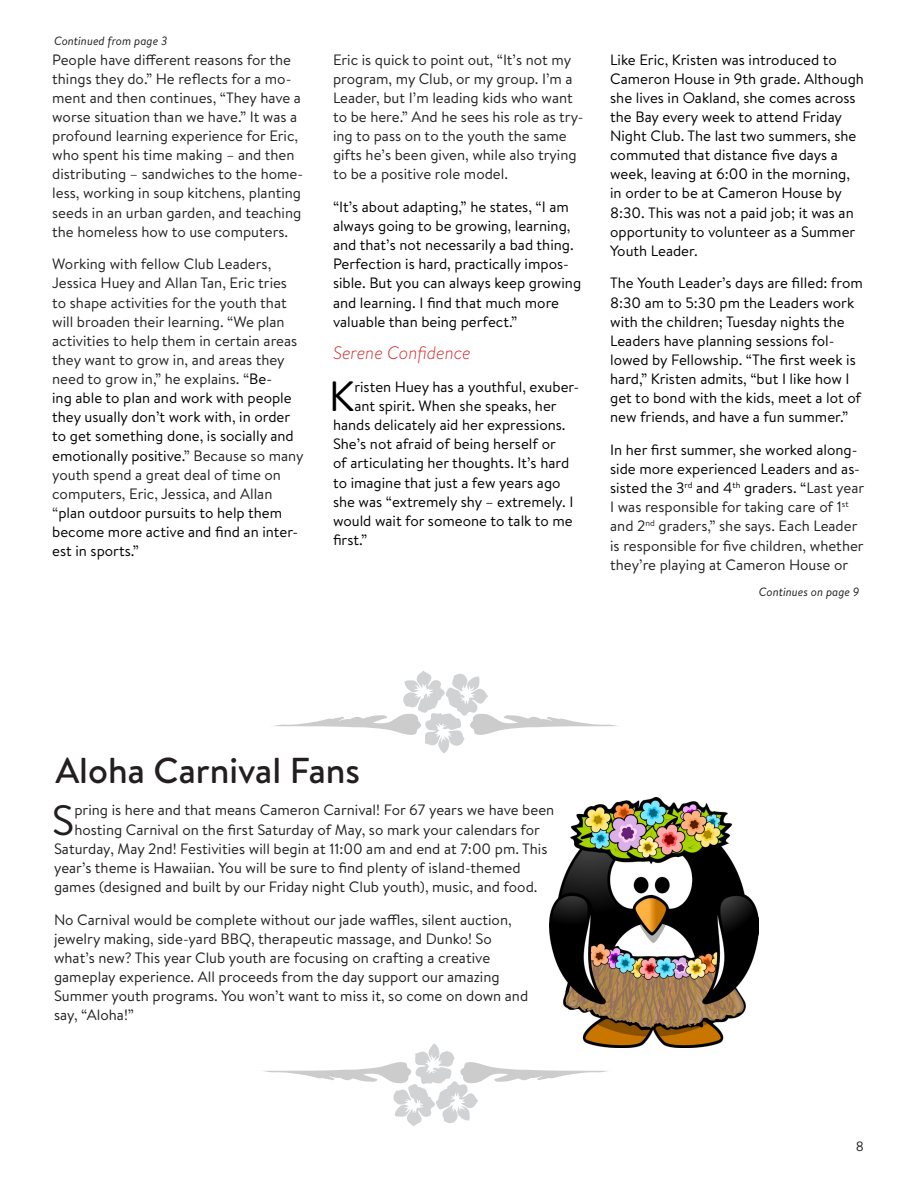
<style>
.page{position:relative;width:918px;height:1188px;background:#fff}
.page>*{position:absolute;margin:0;border:0;box-sizing:border-box;transform-origin:0 0}
.t1{font:42.3px "Brandon Text";color:#000}
.t2{font:42.3px "Brandon Text";color:#231f20}
.t3{font:500 36px "Brandon Text";color:#231f20}
.t4{font:italic 300 18px "Brandon Text";color:#d1282d}
.t5{font:15px/19.2px "Brandon Text";color:#222}
.t6{font:15px/19.2px "Brandon Text";color:#000}
.t7{font:15px/19px "Brandon Text";color:#231f20}
.t8{font:13.5px "Brandon Text";color:#231f20}
.t9{font:italic 12px "Brandon Text";color:#231f20}
.s1{color:#000}
</style>
<div class="page">
<img style="left:550px;top:797px;width:208px;height:250px">
<svg style="left:274px;top:670px;width:343px;height:83px"></svg>
<svg style="left:264px;top:1044px;width:348px;height:83px"></svg>
<p class="t9" style="left:54px;top:33px;width:115px">Continued from page 3</p>
<p class="t5" style="left:52px;top:49px;width:253px">People have different reasons for the things they do.” He reflects for a mo&shy;ment and then continues, “They have a worse situation than we have.” It was a profound learning experience for Eric, who spent his time making – and then distributing – sandwiches to the home&shy;less, working in soup kitchens, planting seeds in an urban garden, and teaching the homeless how to use computers.</p>
<p class="t5" style="left:52px;top:254px;width:253px">Working with fellow Club Leaders, Jessica Huey and Allan Tan, Eric tries to shape activities for the youth that will broaden their learning. “We plan activities to help them in certain areas they want to grow in, and areas they need to grow in,” he explains. “<span class="s1">Be-<br>ing able to plan and work with people they usually don’t work with, in order to get something done, is socially and emotionally positive.</span>” Because so many youth spend a great deal of time on computers, Eric, Jessica, and Allan “<span class="s1">plan outdoor pursuits to help them become more active and find an inter&shy;est in sports.”</span></p>
<p class="t5" style="left:333px;top:49px;width:252px">Eric is quick to point out, “It’s not my program, my Club, or my group. I’m a Leader, but I’m leading kids who want to be here.” And he sees his role as try&shy;ing to pass on to the youth the same gifts he’s been given, while also trying to be a positive role model.</p>
<p class="t6" style="left:333px;top:197px;width:250px">“It’s about adapting,” he states, “I am always going to be growing, learning, and that’s not necessarily a bad thing.<br>Perfection is hard, practically impos&shy;sible. But you can always keep growing and learning. I find that much more valuable than being perfect.”</p>
<p class="t4" style="left:333px;top:341px;width:139px">Serene Confidence</p>
<h1 class="t1" style="left:329px;top:367px;width:27px">K</h1>
<p class="t6" style="left:354px;top:377px;width:226px">risten Huey has a youthful, exuber-</p>
<p class="t6" style="left:354px;top:396px;width:204px">ant spirit. When she speaks, her</p>
<p class="t6" style="left:333px;top:415px;width:234px">hands delicately aid her expressions.</p>
<p class="t6" style="left:333px;top:434px;width:224px">She’s not afraid of being herself or</p>
<p class="t6" style="left:333px;top:453px;width:238px">of articulating her thoughts. It’s hard</p>
<p class="t6" style="left:333px;top:472px;width:229px">to imagine that just a few years ago</p>
<p class="t6" style="left:333px;top:491px;width:242px">she was “extremely shy – extremely. I</p>
<p class="t6" style="left:333px;top:510px;width:241px">would wait for someone to talk to me</p>
<p class="t6" style="left:333px;top:530px;width:36px">first.”</p>
<p class="t6" style="left:610px;top:49px;width:255px">Like Eric, Kristen was introduced to Cameron House in 9th grade. Although she lives in Oakland, she comes across the Bay every week to attend Friday Night Club. The last two summers, she commuted that distance five days a week, leaving at 6:00 in the morning, in order to be at Cameron House by 8:30. This was not a paid job; it was an opportunity to volunteer as a Summer Youth Leader.</p>
<p class="t6" style="left:610px;top:273px;width:254px">The Youth Leader’s days are filled: from 8:30 am to 5:30 pm the Leaders work with the children; Tuesday nights the Leaders have planning sessions fol&shy;lowed by Fellowship. “The first week is hard,” Kristen admits, “but I like how I get to bond with the kids, meet a lot of new friends, and have a fun summer.”</p>
<p class="t5" style="left:610px;top:440px;width:256px"><span class="s1">In her first summer, she worked along&shy;side more experienced Leaders and as&shy;sisted the 3</span><sup>rd</sup> <span class="s1">and 4</span><sup>th</sup> <span class="s1">graders. “</span>Last year I was responsible for taking care of 1<sup>st </sup>and 2<sup>nd</sup> graders,” she says. Each Leader is responsible for five children, whether they’re playing at Cameron House or</p>
<p class="t9" style="left:759px;top:584px;width:102px">Continues on page 9</p>
<h2 class="t3" style="left:56px;top:745px;width:306px">Aloha Carnival Fans</h2>
<h1 class="t2" style="left:52px;top:791px;width:24px">S</h1>
<p class="t7" style="left:74px;top:800px;width:481px">pring is here and that means Cameron Carnival! For 67 years we have been</p>
<p class="t7" style="left:74px;top:819px;width:467px">hosting Carnival on the first Saturday of May, so mark your calendars for</p>
<p class="t7" style="left:54px;top:839px;width:495px">Saturday, May 2nd! Festivities will begin at 11:00 am and end at 7:00 pm. This</p>
<p class="t7" style="left:54px;top:858px;width:468px">year’s theme is Hawaiian. You will be sure to find plenty of island-themed</p>
<p class="t7" style="left:54px;top:877px;width:485px">games (designed and built by our Friday night Club youth), music, and food.</p>
<p class="t7" style="left:54px;top:909px;width:476px">No Carnival would be complete without our jade waffles, silent auction, jewelry making, side-yard BBQ, therapeutic massage, and Dunko! So what’s new? This year Club youth are focusing on crafting a creative gameplay experience. All proceeds from the day support our amazing Summer youth programs. You won’t want to miss it, so come on down and say, “Aloha!”</p>
<p class="t8" style="left:856px;top:1137px;width:10px">8</p>
</div>
